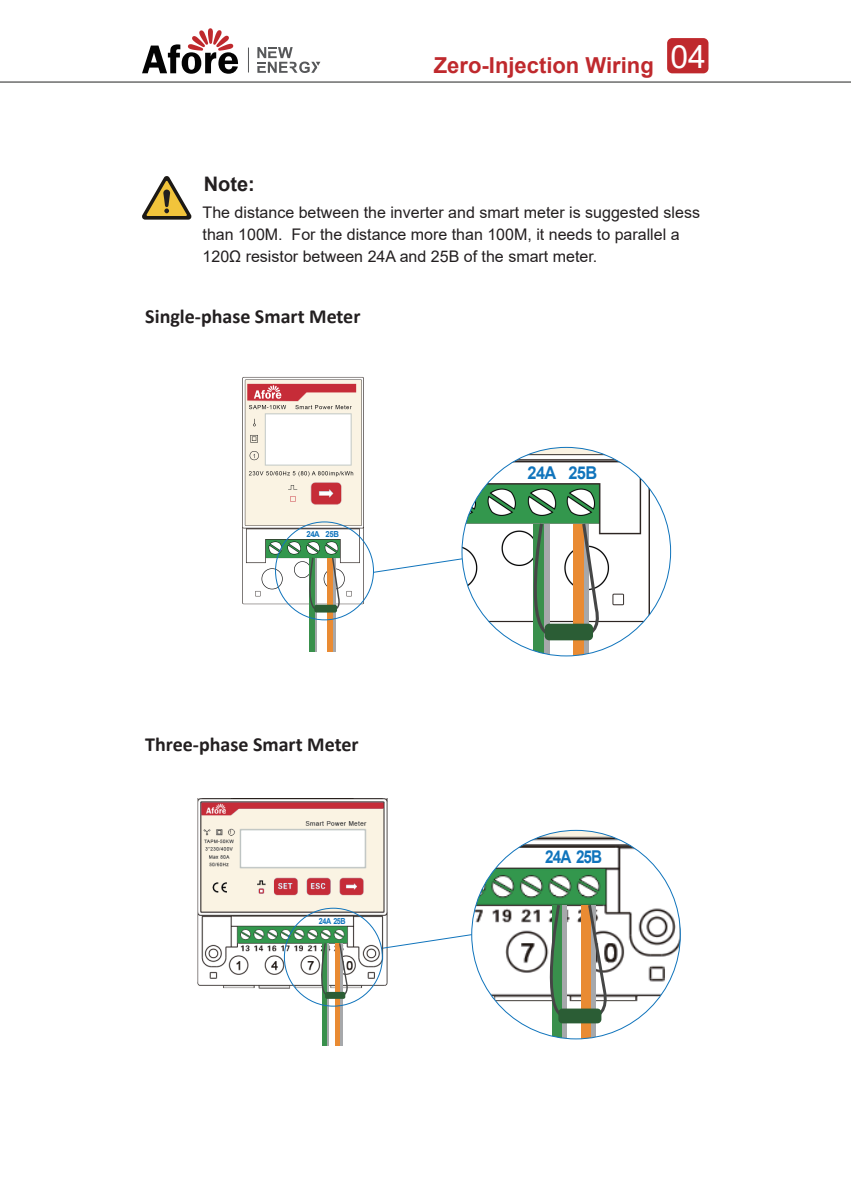
<style>
.page{position:relative;width:851px;height:1191px;background:#fff}
.page>*{position:absolute;margin:0;border:0;box-sizing:border-box;transform-origin:0 0}
.t1{font:700 22px "Arial";color:#bf292d}
.t2{font:700 20px "Calibri";color:#231f20}
.t3{font:700 20px "Arial";color:#231f20}
.t4{font:700 17.6px "Arial";letter-spacing:-.05em;color:#1074bc;scale:.93 1}
.t5{font:700 17.6px "Arial";letter-spacing:-.05em;color:#1074bc;scale:.86 1}
.t6{font:16px/22px "Arial";color:#231f20}
.t7{font:700 8.4px "Arial";letter-spacing:-.04em;color:#1074bc;scale:.93 1}
.t8{font:700 8.2px "Arial";letter-spacing:-.06em;color:#1074bc;scale:.86 1}
</style>
<div class="page">
<img style="left:462px;top:447px;width:208px;height:209px;border-radius:104px">
<svg style="left:544px;top:649px;width:5px;height:6px"></svg>
<svg style="left:533px;top:649px;width:11px;height:5px"></svg>
<svg style="left:583px;top:649px;width:6px;height:6px"></svg>
<div style="left:572px;top:524px;width:11px;height:132px;background:#e98b33"></div>
<svg style="left:521px;top:520px;width:84px;height:129px"></svg>
<div style="left:544px;top:623px;width:49px;height:17px;background:#2b5d35;border-radius:5px"></div>
<img style="left:242px;top:377px;width:132px;height:254px">
<svg style="left:142px;top:28px;width:96px;height:46px"></svg>
<svg style="left:257px;top:47px;width:63px;height:26px"></svg>
<svg style="left:248px;top:48px;width:1px;height:24px"></svg>
<hr style="left:0;top:82px;width:850px;height:1px;background:#222322">
<div style="left:667px;top:38px;width:41px;height:35px;background:#bf292d;border-radius:5px"></div>
<svg style="left:142px;top:176px;width:50px;height:44px"></svg>
<img style="left:197px;top:798px;width:191px;height:248px">
<svg style="left:326px;top:1002px;width:3px;height:43px"></svg>
<hr style="left:322px;top:943px;width:4px;height:102px;background:#39904c">
<hr style="left:338px;top:943px;width:4px;height:102px;background:#a6a8ab">
<div style="left:335px;top:943px;width:5px;height:102px;background:#e98b33"></div>
<svg style="left:315px;top:941px;width:35px;height:61px"></svg>
<div style="left:325px;top:992px;width:20px;height:6px;background:#2b5d35;border-radius:2px"></div>
<svg style="left:311px;top:558px;width:5px;height:93px"></svg>
<div style="left:309px;top:558px;width:5px;height:93px;background:#39904c"></div>
<svg style="left:332px;top:617px;width:3px;height:34px"></svg>
<div style="left:327px;top:558px;width:5px;height:93px;background:#e98b33"></div>
<svg style="left:303px;top:556px;width:39px;height:61px"></svg>
<div style="left:314px;top:604px;width:23px;height:8px;background:#2b5d35;border-radius:2px"></div>
<img style="left:471px;top:830px;width:209px;height:209px;border-radius:104px">
<svg style="left:561px;top:1030px;width:5px;height:9px"></svg>
<svg style="left:552px;top:1030px;width:9px;height:9px"></svg>
<svg style="left:590px;top:1030px;width:5px;height:9px"></svg>
<div style="left:581px;top:905px;width:9px;height:134px;background:#e98b33"></div>
<svg style="left:537px;top:901px;width:75px;height:129px"></svg>
<div style="left:558px;top:1008px;width:43px;height:15px;background:#2b5d35;border-radius:4px"></div>
<svg style="left:382px;top:933px;width:91px;height:16px"></svg>
<svg style="left:373px;top:558px;width:90px;height:15px"></svg>
<p class="t3" style="left:204px;top:170px;width:53px">Note:</p>
<h1 class="t1" style="left:434px;top:50px;width:273px">Zero-Injection Wiring <sup>04</sup></h1>
<p class="t6" style="left:202px;top:201px;width:499px">The distance between the inverter and smart meter is suggested sless than 100M. For the distance more than 100M, it needs to parallel a<br>120Ω resistor between 24A and 25B of the smart meter.</p>
<p class="t2" style="left:145px;top:302px;width:217px">Single-phase Smart Meter</p>
<p class="t7" style="left:306px;top:528px;width:37px">24A 25B</p>
<p class="t2" style="left:145px;top:730px;width:215px">Three-phase Smart Meter</p>
<p class="t8" style="left:319px;top:915px;width:33px">24A 25B</p>
<p class="t4" style="left:527px;top:460px;width:76px">24A 25B</p>
<p class="t5" style="left:545px;top:844px;width:68px">24A 25B</p>
</div>
